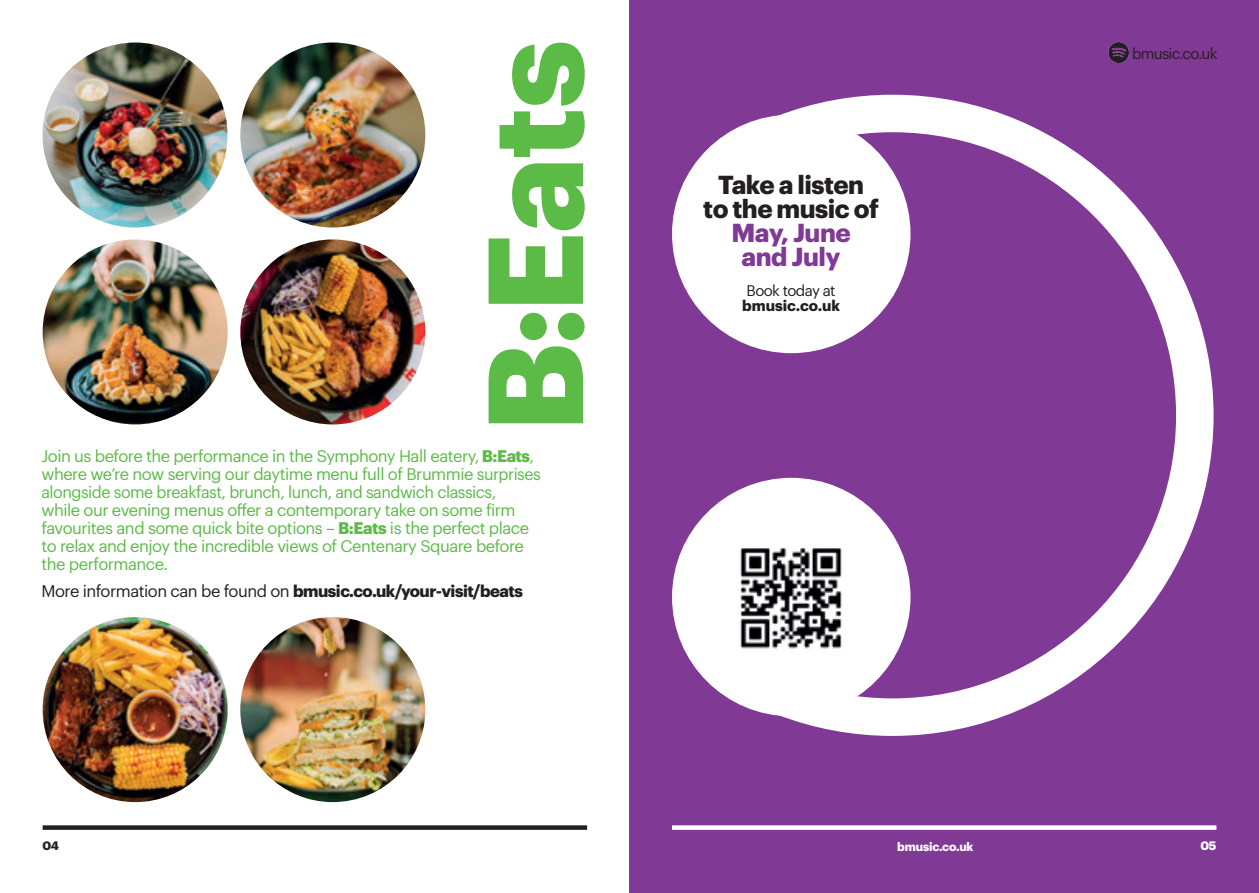
<style>
.page{position:relative;width:1259px;height:893px;background:#fff}
.page>*{position:absolute;margin:0;border:0;box-sizing:border-box;transform-origin:0 0}
.t1{font:700 132.15px "Graphik";color:#5cba47}
.t2{font:700 25.5px/24px "Graphik";letter-spacing:-.02em;color:#231f20;text-align:center}
.t3{font:700 25.5px "Graphik";letter-spacing:-.02em;color:#803a96}
.t4{font:16.5px/18px "Graphik";letter-spacing:-.03em;color:#5cba47}
.t5{font:700 16.5px "Graphik";letter-spacing:-.03em;color:#231f20}
.t6{font:15.15px "Graphik";letter-spacing:-.05em;color:#231f20}
.t7{font:700 15px/15px "Graphik";color:#231f20}
.t8{font:700 12px "Graphik";letter-spacing:-.015em;color:#fff}
.t9{font:700 12px "Graphik";color:#231f20}
.s1{color:#803a96}
.s2{font-weight:400}
.s3{font-weight:700}
</style>
<div class="page">
<div style="left:629px;top:0;width:630px;height:893px;background:#803a96"></div>
<div style="left:672px;top:115px;width:238px;height:238px;background:#fff;border-radius:50%"></div>
<div style="left:672px;top:478px;width:238px;height:238px;background:#fff;border-radius:50%"></div>
<svg style="left:735px;top:94px;width:479px;height:642px"></svg>
<img style="left:735px;top:536px;width:117px;height:123px">
<div style="left:672px;top:825px;width:544px;height:5px;background:#fff"></div>
<div style="left:43px;top:825px;width:544px;height:5px;background:#231f20"></div>
<img style="left:43px;top:43px;width:184px;height:184px;border-radius:92px">
<img style="left:240px;top:43px;width:185px;height:184px;border-radius:92px">
<img style="left:43px;top:617px;width:184px;height:185px;border-radius:91px">
<img style="left:240px;top:239px;width:185px;height:185px;border-radius:92px">
<img style="left:240px;top:617px;width:185px;height:185px;border-radius:92px">
<img style="left:43px;top:239px;width:185px;height:185px;border-radius:92px">
<img style="left:1108px;top:43px;width:21px;height:20px">
<p class="t1" style="left:433px;top:432px;width:394px;rotate:-90deg">B:Eats</p>
<p class="t6" style="left:1132px;top:42px;width:87px">bmusic.co.uk</p>
<p class="t2" style="left:703px;top:170px;width:177px">Take a listen to the music of<br><span class="s1">May, June</span></p>
<p class="t3" style="left:741px;top:237px;width:100px">and July</p>
<p class="t7" style="left:742px;top:281px;width:99px"><span class="s2">Book today at </span>bmusic.co.uk</p>
<p class="t4" style="left:41px;top:446px;width:501px">Join us before the performance in the Symphony Hall eatery, <span class="s3">B:Eats</span>, where we’re now serving our daytime menu full of Brummie surprises alongside some breakfast, brunch, lunch, and sandwich classics,<br>while our evening menus offer a contemporary take on some firm favourites and some quick bite options – <span class="s3">B:Eats</span> is the perfect place to relax and enjoy the incredible views of Centenary Square before the performance.</p>
<p class="t5" style="left:41px;top:578px;width:483px"><span class="s2">More information can be found on</span> bmusic.co.uk/your-visit/beats</p>
<p class="t9" style="left:43px;top:837px;width:18px">04</p>
<p class="t8" style="left:897px;top:837px;width:78px">bmusic.co.uk</p>
<p class="t8" style="left:1200px;top:837px;width:18px">05</p>
</div>
